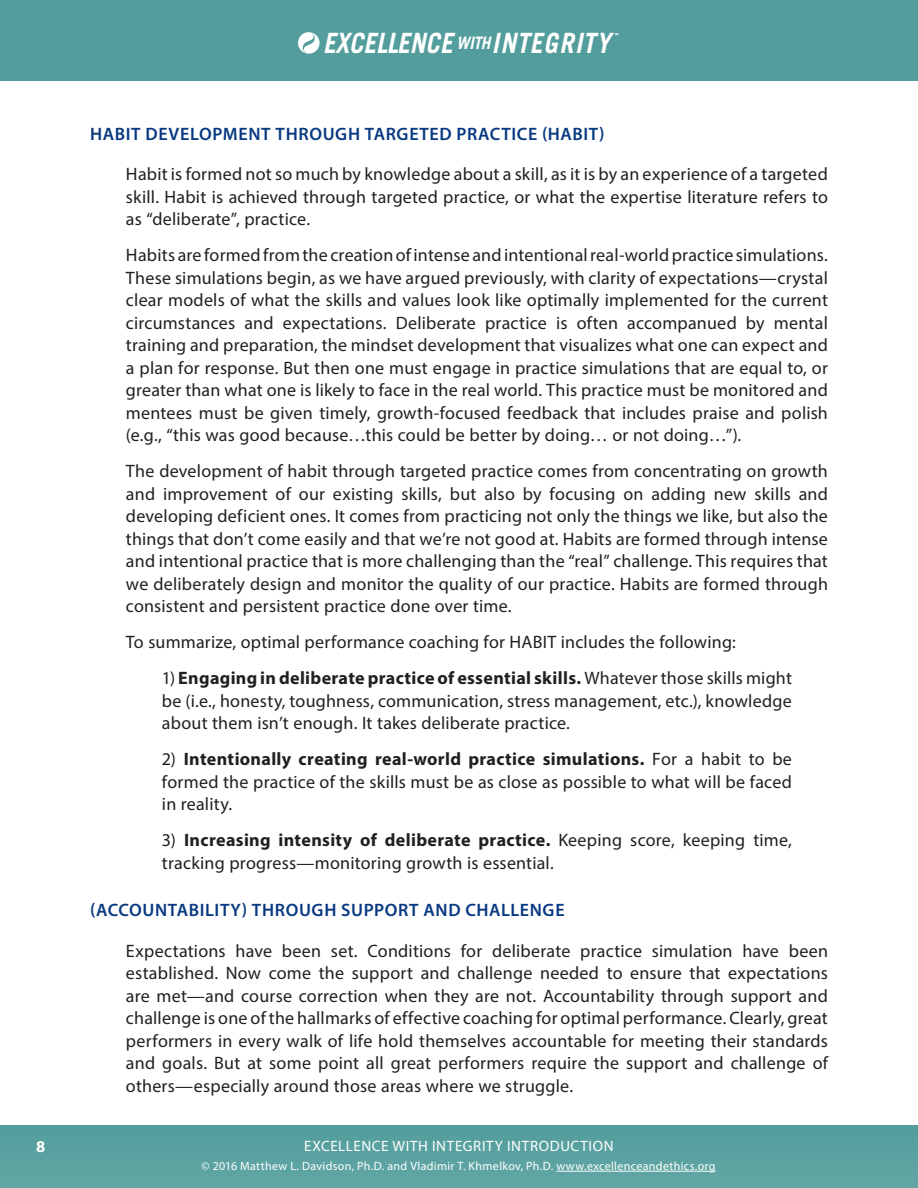
<style>
.page{position:relative;width:918px;height:1188px;background:#fff}
.page>*{position:absolute;margin:0;border:0;box-sizing:border-box;transform-origin:0 0}
.t1{font:italic 700 27.9px "Trade Gothic LT Std";letter-spacing:.015em;color:#fff;scale:.91 1}
.t2{font:18px/22.5px "Myriad Pro";letter-spacing:.01em;color:#231f20;text-align:justify}
.t3{font:600 18px "Myriad Pro";letter-spacing:.035em;color:#083981}
.t4{font:700 16.5px "Myriad Pro";color:#fff}
.t5{font:15px "Myriad Pro";letter-spacing:.045em;color:#fff}
.t6{font:12px "Myriad Pro";letter-spacing:.025em;color:#fff}
.t7{font:700 7.05px "Myriad Pro";color:#fff;scale:.91 1}
.s1{font-size:17.25px}
.s2{font-weight:700}
</style>
<div class="page">
<div style="left:0;top:1125px;width:918px;height:63px;background:#5aa2a1"></div>
<div style="left:0;top:0;width:918px;height:81px;background:#539e9d"></div>
<svg style="left:298px;top:32px;width:22px;height:22px"></svg>
<hr style="left:556px;top:1171px;width:160px;height:1px;background:#fff">
<h1 class="t1" style="left:323px;top:26px;width:317px">EXCELLENCE <span class="s1">WITH</span>INTEGRITY</h1>
<p class="t7" style="left:614px;top:31px;width:6px">™</p>
<p class="t3" style="left:90px;top:122px;width:516px">HABIT DEVELOPMENT THROUGH TARGETED PRACTICE (HABIT)</p>
<p class="t2" style="left:126px;top:162px;width:704px">Habit is formed not so much by knowledge about a skill, as it is by an experience of a targeted skill. Habit is achieved through targeted practice, or what the expertise literature refers to as “deliberate”, practice.</p>
<p class="t2" style="left:126px;top:243px;width:704px">Habits are formed from the creation of intense and intentional real-world practice simulations.<br>These simulations begin, as we have argued previously, with clarity of expectations—crystal clear models of what the skills and values look like optimally implemented for the current circumstances and expectations. Deliberate practice is often accompanued by mental training and preparation, the mindset development that visualizes what one can expect and a plan for response. But then one must engage in practice simulations that are equal to, or greater than what one is likely to face in the real world. This practice must be monitored and mentees must be given timely, growth-focused feedback that includes praise and polish (e.g., “this was good because…this could be better by doing… or not doing…”).</p>
<p class="t2" style="left:126px;top:459px;width:704px">The development of habit through targeted practice comes from concentrating on growth and improvement of our existing skills, but also by focusing on adding new skills and developing deficient ones. It comes from practicing not only the things we like, but also the things that don’t come easily and that we’re not good at. Habits are formed through intense and intentional practice that is more challenging than the “real” challenge. This requires that we deliberately design and monitor the quality of our practice. Habits are formed through consistent and persistent practice done over time.</p>
<p class="t2" style="left:126px;top:630px;width:611px">To summarize, optimal performance coaching for HABIT includes the following:</p>
<p class="t2" style="left:162px;top:666px;width:632px">1) <span class="s2">Engaging in deliberate practice of essential skills.</span> Whatever those skills might be (i.e., honesty, toughness, communication, stress management, etc.), knowledge about them isn’t enough. It takes deliberate practice.</p>
<p class="t2" style="left:162px;top:747px;width:632px">2) <span class="s2">Intentionally creating real-world practice simulations.</span> For a habit to be formed the practice of the skills must be as close as possible to what will be faced in reality.</p>
<p class="t2" style="left:162px;top:828px;width:631px">3) <span class="s2">Increasing intensity of deliberate practice.</span> Keeping score, keeping time, tracking progress—monitoring growth is essential.</p>
<p class="t3" style="left:90px;top:899px;width:476px">(ACCOUNTABILITY) THROUGH SUPPORT AND CHALLENGE</p>
<p class="t2" style="left:126px;top:939px;width:704px">Expectations have been set. Conditions for deliberate practice simulation have been established. Now come the support and challenge needed to ensure that expectations are met—and course correction when they are not. Accountability through support and challenge is one of the hallmarks of effective coaching for optimal performance. Clearly, great performers in every walk of life hold themselves accountable for meeting their standards and goals. But at some point all great performers require the support and challenge of others—especially around those areas where we struggle.</p>
<p class="t4" style="left:36px;top:1136px;width:11px">8</p>
<p class="t5" style="left:304px;top:1137px;width:27px">Excellence</p>
<p class="t5" style="left:393px;top:1137px;width:188px">with Integrity Introduction</p>
<p class="t6" style="left:202px;top:1159px;width:516px">© 2016 Matthew L. Davidson, Ph.D. and Vladimir T. Khmelkov, Ph.D. www.excellenceandethics.org</p>
</div>
